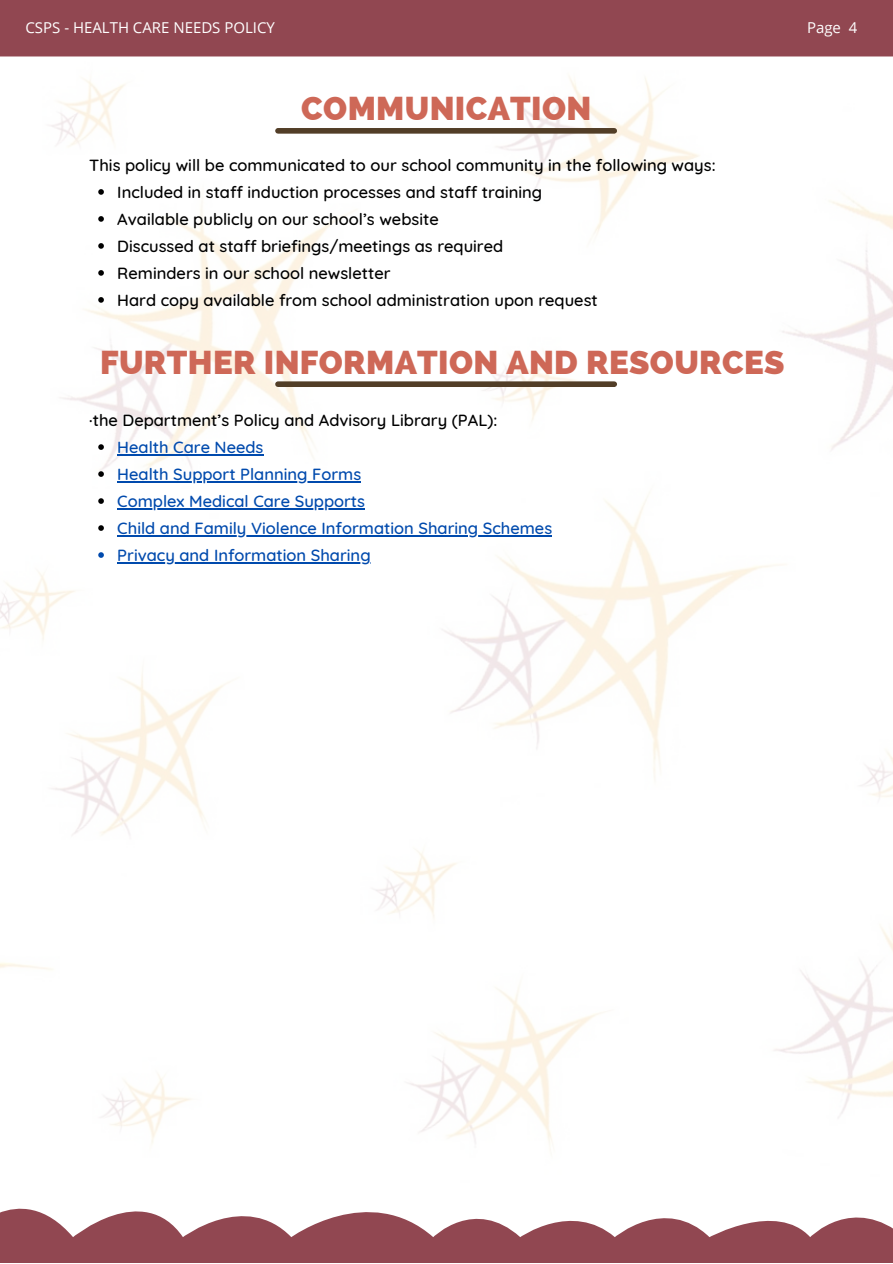
<style>
.page{position:relative;width:893px;height:1264px;background:#fff}
.page>*{position:absolute;margin:0;border:0;box-sizing:border-box;transform-origin:0 0}
.t1{font:800 33px "Raleway";letter-spacing:.01em;color:#ce6857}
.t2{font:500 16.5px "Quicksand";color:#000}
.t3{font:500 16.5px "Quicksand";color:#004aad}
.t4{font:15px "Open Sans";color:#fff}
</style>
<div class="page">
<img style="left:0;top:56px;width:892px;height:1089px">
<svg style="left:0;top:1208px;width:892px;height:54px;fill:#914751"></svg>
<div style="left:0;top:0;width:892px;height:56px;background:#914751"></div>
<div style="left:278px;top:128px;width:336px;height:6px;background:#523e27"></div>
<svg style="left:98px;top:189px;width:6px;height:6px"></svg>
<svg style="left:98px;top:216px;width:6px;height:6px"></svg>
<svg style="left:98px;top:243px;width:6px;height:6px"></svg>
<svg style="left:98px;top:270px;width:6px;height:6px"></svg>
<svg style="left:98px;top:297px;width:6px;height:6px"></svg>
<div style="left:278px;top:381px;width:336px;height:6px;background:#523e27"></div>
<svg style="left:98px;top:444px;width:6px;height:6px"></svg>
<hr style="left:117px;top:454px;width:146px;height:1px;background:#004aad">
<svg style="left:98px;top:471px;width:6px;height:6px"></svg>
<hr style="left:117px;top:481px;width:244px;height:1px;background:#004aad">
<svg style="left:98px;top:498px;width:6px;height:6px"></svg>
<hr style="left:117px;top:508px;width:248px;height:1px;background:#004aad">
<svg style="left:98px;top:525px;width:6px;height:6px"></svg>
<hr style="left:117px;top:535px;width:435px;height:1px;background:#004aad">
<svg style="left:98px;top:552px;width:6px;height:6px"></svg>
<hr style="left:117px;top:562px;width:253px;height:1px;background:#004aad">
<p class="t4" style="left:25px;top:16px;width:251px">CSPS - HEALTH CARE NEEDS POLICY</p>
<p class="t1" style="left:301px;top:89px;width:291px">COMMUNICATION</p>
<p class="t2" style="left:89px;top:155px;width:627px">This policy will be communicated to our school community in the following ways:</p>
<p class="t2" style="left:117px;top:182px;width:426px">Included in staff induction processes and staff training</p>
<p class="t2" style="left:117px;top:209px;width:323px">Available publicly on our school’s website</p>
<p class="t2" style="left:117px;top:235px;width:387px">Discussed at staff briefings/meetings as required</p>
<p class="t2" style="left:117px;top:262px;width:275px">Reminders in our school newsletter</p>
<p class="t2" style="left:117px;top:289px;width:482px">Hard copy available from school administration upon request</p>
<p class="t1" style="left:100px;top:343px;width:685px">FURTHER INFORMATION AND RESOURCES</p>
<p class="t2" style="left:89px;top:410px;width:409px">·the Department’s Policy and Advisory Library (PAL):</p>
<p class="t3" style="left:117px;top:437px;width:148px">Health Care Needs</p>
<p class="t3" style="left:117px;top:464px;width:245px">Health Support Planning Forms</p>
<p class="t3" style="left:117px;top:490px;width:249px">Complex Medical Care Supports</p>
<p class="t3" style="left:117px;top:517px;width:436px">Child and Family Violence Information Sharing Schemes</p>
<p class="t3" style="left:117px;top:544px;width:255px">Privacy and Information Sharing</p>
<p class="t4" style="left:807px;top:16px;width:52px">Page 4</p>
</div>
